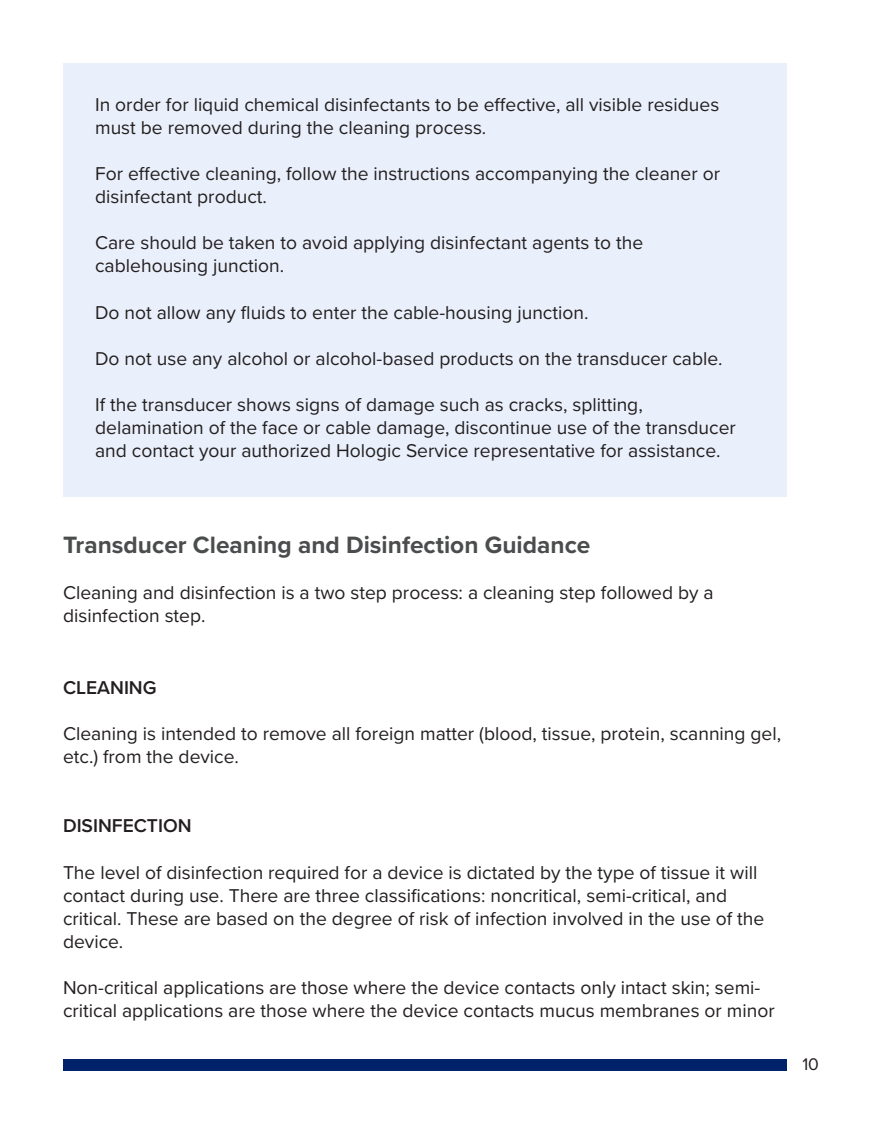
<style>
.page{position:relative;width:882px;height:1134px;background:#fff}
.page>*{position:absolute;margin:0;border:0;box-sizing:border-box;transform-origin:0 0}
.t1{font:700 24.5px "Proxima Nova";color:#4b4c4d}
.t2{font:19.25px/23.1px "Proxima Nova";color:#231f20}
.t3{font:600 19.25px "Proxima Nova";color:#231f20}
.t4{font:17.5px "Proxima Nova";color:#231f20}
</style>
<div class="page">
<div style="left:63px;top:1059px;width:724px;height:11px;background:#00226b"></div>
<div style="left:63px;top:63px;width:724px;height:433px;background:#eaf0fb"></div>
<p class="t2" style="left:95px;top:92px;width:626px">In order for liquid chemical disinfectants to be effective, all visible residues must be removed during the cleaning process.</p>
<p class="t2" style="left:95px;top:161px;width:626px">For effective cleaning, follow the instructions accompanying the cleaner or disinfectant product.</p>
<p class="t2" style="left:95px;top:231px;width:550px">Care should be taken to avoid applying disinfectant agents to the cablehousing junction.</p>
<p class="t2" style="left:95px;top:300px;width:495px">Do not allow any fluids to enter the cable-housing junction.</p>
<p class="t2" style="left:95px;top:346px;width:629px">Do not use any alcohol or alcohol-based products on the transducer cable.</p>
<p class="t2" style="left:95px;top:392px;width:642px">If the transducer shows signs of damage such as cracks, splitting, delamination of the face or cable damage, discontinue use of the transducer and contact your authorized Hologic Service representative for assistance.</p>
<p class="t1" style="left:63px;top:527px;width:529px">Transducer Cleaning and Disinfection Guidance</p>
<p class="t2" style="left:63px;top:581px;width:652px">Cleaning and disinfection is a two step process: a cleaning step followed by a disinfection step.</p>
<p class="t3" style="left:63px;top:673px;width:95px">CLEANING</p>
<p class="t2" style="left:63px;top:721px;width:720px">Cleaning is intended to remove all foreign matter (blood, tissue, protein, scanning gel, etc.) from the device.</p>
<p class="t3" style="left:63px;top:812px;width:130px">DISINFECTION</p>
<p class="t2" style="left:63px;top:860px;width:703px">The level of disinfection required for a device is dictated by the type of tissue it will contact during use. There are three classifications: noncritical, semi-critical, and critical. These are based on the degree of risk of infection involved in the use of the device.</p>
<p class="t2" style="left:63px;top:975px;width:713px">Non-critical applications are those where the device contacts only intact skin; semi&shy;critical applications are those where the device contacts mucus membranes or minor</p>
<p class="t4" style="left:802px;top:1051px;width:18px">10</p>
</div>
